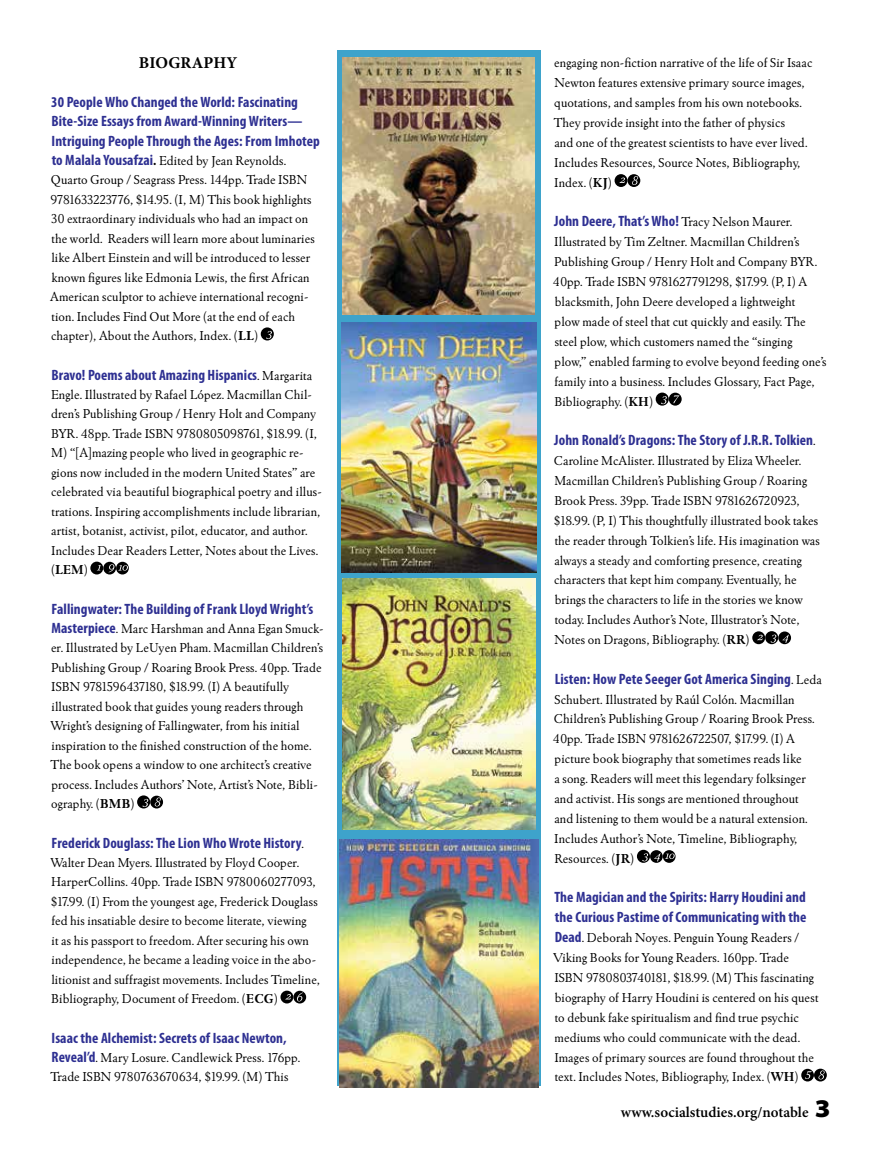
<style>
.page{position:relative;width:878px;height:1161px;background:#fff}
.page>*{position:absolute;margin:0;border:0;box-sizing:border-box;transform-origin:0 0}
.t1{font:700 16.5px "Minion Pro";letter-spacing:.005em;color:#000}
.t2{font:700 condensed 15px/19.5px "Myriad Pro";letter-spacing:.005em;color:#2e3092}
.t3{font:600 15px "Minion Pro";color:#000}
.t4{font:13.5px/20px "Winchester New ITC";letter-spacing:.005em;color:#000}
.s1{font-family:"Myriad Pro";font-weight:700;font-stretch:condensed;font-size:15px;color:#2e3092}
.s2{font-family:"Myriad Pro";font-weight:700;font-stretch:condensed}
.s3{font-weight:700}
.s4{font-family:"Winchester New ITC";font-weight:400;font-stretch:normal;font-size:13.5px;color:#000}
.s5{font-family:"Myriad Pro";font-weight:900;font-stretch:semi-expanded;font-size:25.5px}
</style>
<div class="page">
<div style="left:261px;top:327px;width:13px;height:13px;background:#000;border-radius:50%"></div>
<svg style="left:266px;top:331px;width:6px;height:8px"></svg>
<svg style="left:90px;top:562px;width:13px;height:12px"></svg>
<svg style="left:103px;top:562px;width:13px;height:13px"></svg>
<svg style="left:116px;top:562px;width:13px;height:12px"></svg>
<svg style="left:109px;top:564px;width:19px;height:8px"></svg>
<svg style="left:137px;top:795px;width:13px;height:13px"></svg>
<svg style="left:142px;top:799px;width:6px;height:8px"></svg>
<svg style="left:150px;top:796px;width:13px;height:12px"></svg>
<svg style="left:155px;top:798px;width:6px;height:8px"></svg>
<div style="left:280px;top:991px;width:13px;height:12px;background:#000;border-radius:50%"></div>
<svg style="left:285px;top:994px;width:6px;height:6px"></svg>
<svg style="left:293px;top:991px;width:13px;height:12px"></svg>
<svg style="left:297px;top:993px;width:6px;height:8px"></svg>
<svg style="left:614px;top:174px;width:13px;height:13px"></svg>
<svg style="left:619px;top:178px;width:6px;height:5px"></svg>
<svg style="left:627px;top:174px;width:13px;height:13px"></svg>
<svg style="left:632px;top:176px;width:6px;height:9px"></svg>
<svg style="left:655px;top:393px;width:13px;height:13px"></svg>
<svg style="left:661px;top:396px;width:5px;height:8px"></svg>
<svg style="left:668px;top:393px;width:13px;height:13px"></svg>
<svg style="left:673px;top:395px;width:6px;height:8px"></svg>
<svg style="left:752px;top:631px;width:13px;height:13px"></svg>
<svg style="left:757px;top:635px;width:5px;height:5px"></svg>
<svg style="left:765px;top:631px;width:13px;height:13px"></svg>
<svg style="left:770px;top:635px;width:6px;height:8px"></svg>
<svg style="left:778px;top:631px;width:13px;height:13px"></svg>
<svg style="left:782px;top:635px;width:6px;height:8px"></svg>
<svg style="left:637px;top:850px;width:13px;height:13px"></svg>
<svg style="left:642px;top:853px;width:6px;height:8px"></svg>
<div style="left:650px;top:850px;width:12px;height:13px;background:#000;border-radius:50%"></div>
<svg style="left:662px;top:850px;width:13px;height:13px"></svg>
<svg style="left:654px;top:853px;width:20px;height:8px"></svg>
<div style="left:801px;top:1069px;width:12px;height:12px;background:#000;border-radius:50%"></div>
<svg style="left:805px;top:1071px;width:6px;height:8px"></svg>
<svg style="left:814px;top:1069px;width:12px;height:12px"></svg>
<svg style="left:818px;top:1071px;width:6px;height:8px"></svg>
<div style="left:337px;top:51px;width:203px;height:1035px;background:#3ea3cb"></div>
<img style="left:342px;top:58px;width:193px;height:256px">
<img style="left:341px;top:322px;width:195px;height:250px">
<img style="left:340px;top:840px;width:198px;height:248px">
<img style="left:342px;top:578px;width:194px;height:251px">
<p class="t1" style="left:139px;top:51px;width:100px">BIOGRAPHY</p>
<p class="t2" style="left:51px;top:92px;width:270px">30 People Who Changed the World: Fascinating<br>Bite-Size Essays from Award-Winning Writers—<br>Intriguing People Through the Ages: From Imhotep</p>
<p class="t4" style="left:50px;top:151px;width:266px;line-height:19.5px"><span class="s1">to Malala Yousafzai</span><span class="s2">.</span> Edited by Jean Reynolds.<br>Quarto Group / Seagrass Press. 144pp. Trade ISBN 9781633223776, $14.95. (I, M) This book highlights 30 extraordinary individuals who had an impact on the world. Readers will learn more about luminaries like Albert Einstein and will be introduced to lesser known figures like Edmonia Lewis, the first African American sculptor to achieve international recogni&shy;tion. Includes Find Out More (at the end of each chapter), About the Authors, Index. (<span class="s3">LL</span>)</p>
<p class="t2" style="left:52px;top:365px;width:262px">Bravo! Poems about Amazing Hispanics<span class="s4">. Margarita</span></p>
<p class="t4" style="left:51px;top:385px;width:272px;line-height:19.5px">Engle. Illustrated by Rafael López. Macmillan Chil&shy;dren’s Publishing Group / Henry Holt and Company BYR. 48pp. Trade ISBN 9780805098761, $18.99. (I, M) “[A]mazing people who lived in geographic re&shy;gions now included in the modern United States” are celebrated via beautiful biographical poetry and illus&shy;trations. Inspiring accomplishments include librarian, artist, botanist, activist, pilot, educator, and author.<br>Includes Dear Readers Letter, Notes about the Lives. (<span class="s3">LEM</span>)</p>
<p class="t2" style="left:52px;top:599px;width:263px">Fallingwater: The Building of Frank Lloyd Wright’s</p>
<p class="t4" style="left:51px;top:619px;width:274px;line-height:19.5px"><span class="s1">Masterpiece</span>. Marc Harshman and Anna Egan Smuck&shy;er. Illustrated by LeUyen Pham. Macmillan Children’s Publishing Group / Roaring Brook Press. 40pp. Trade ISBN 9781596437180, $18.99. (I) A beautifully illustrated book that guides young readers through Wright’s designing of Fallingwater, from his initial inspiration to the finished construction of the home.<br>The book opens a window to one architect’s creative process. Includes Authors’ Note, Artist’s Note, Bibli&shy;ography. (<span class="s3">BMB</span>)</p>
<p class="t2" style="left:52px;top:833px;width:254px">Frederick Douglass: The Lion Who Wrote History<span class="s4">.</span></p>
<p class="t4" style="left:51px;top:853px;width:271px;line-height:19.5px">Walter Dean Myers. Illustrated by Floyd Cooper.<br>HarperCollins. 40pp. Trade ISBN 9780060277093, $17.99. (I) From the youngest age, Frederick Douglass fed his insatiable desire to become literate, viewing<br>it as his passport to freedom. After securing his own independence, he became a leading voice in the abo&shy;litionist and suffragist movements. Includes Timeline, Bibliography, Document of Freedom. (<span class="s3">ECG</span>)</p>
<p class="t2" style="left:52px;top:1028px;width:236px">Isaac the Alchemist: Secrets of Isaac Newton,</p>
<p class="t4" style="left:51px;top:1048px;width:251px;line-height:19.5px"><span class="s1">Reveal’d</span>. Mary Losure. Candlewick Press. 176pp.<br>Trade ISBN 9780763670634, $19.99. (M) This</p>
<p class="t4" style="left:553px;top:53px;width:260px">engaging non-fiction narrative of the life of Sir Isaac Newton features extensive primary source images, quotations, and samples from his own notebooks.<br>They provide insight into the father of physics<br>and one of the greatest scientists to have ever lived.<br>Includes Resources, Source Notes, Bibliography, Index. (<span class="s3">KJ</span>)</p>
<p class="t2" style="left:554px;top:212px;width:240px">John Deere, That’s Who! <span class="s4">Tracy Nelson Maurer.</span></p>
<p class="t4" style="left:553px;top:232px;width:275px">Illustrated by Tim Zeltner. Macmillan Children’s Publishing Group / Henry Holt and Company BYR.<br>40pp. Trade ISBN 9781627791298, $17.99. (P, I) A blacksmith, John Deere developed a lightweight<br>plow made of steel that cut quickly and easily. The steel plow, which customers named the “singing<br>plow,” enabled farming to evolve beyond feeding one’s family into a business. Includes Glossary, Fact Page, Bibliography. (<span class="s3">KH</span>)</p>
<p class="t2" style="left:554px;top:431px;width:263px">John Ronald’s Dragons: The Story of J.R.R. Tolkien<span class="s4">.</span></p>
<p class="t4" style="left:554px;top:450px;width:267px">Caroline McAlister. Illustrated by Eliza Wheeler.<br>Macmillan Children’s Publishing Group / Roaring Brook Press. 39pp. Trade ISBN 9781626720923, $18.99. (P, I) This thoughtfully illustrated book takes the reader through Tolkien’s life. His imagination was always a steady and comforting presence, creating characters that kept him company. Eventually, he brings the characters to life in the stories we know today. Includes Author’s Note, Illustrator’s Note, Notes on Dragons, Bibliography. (<span class="s3">RR</span>)</p>
<p class="t2" style="left:554px;top:669px;width:268px">Listen: How Pete Seeger Got America Singing<span class="s4">. Leda</span></p>
<p class="t4" style="left:553px;top:689px;width:263px">Schubert. Illustrated by Raúl Colón. Macmillan Children’s Publishing Group / Roaring Brook Press.<br>40pp. Trade ISBN 9781626722507, $17.99. (I) A picture book biography that sometimes reads like<br>a song. Readers will meet this legendary folksinger and activist. His songs are mentioned throughout and listening to them would be a natural extension.<br>Includes Author’s Note, Timeline, Bibliography, Resources. (<span class="s3">JR</span>)</p>
<p class="t2" style="left:554px;top:888px;width:253px;line-height:20px">The Magician and the Spirits: Harry Houdini and the Curious Pastime of Communicating with the</p>
<p class="t4" style="left:553px;top:927px;width:266px"><span class="s1">Dead</span>. Deborah Noyes. Penguin Young Readers / Viking Books for Young Readers. 160pp. Trade ISBN 9780803740181, $18.99. (M) This fascinating biography of Harry Houdini is centered on his quest to debunk fake spiritualism and find true psychic mediums who could communicate with the dead.<br>Images of primary sources are found throughout the text. Includes Notes, Bibliography, Index. (<span class="s3">WH</span>)</p>
<p class="t3" style="left:621px;top:1102px;width:211px">www.socialstudies.org/notable <span class="s5">3</span></p>
</div>
